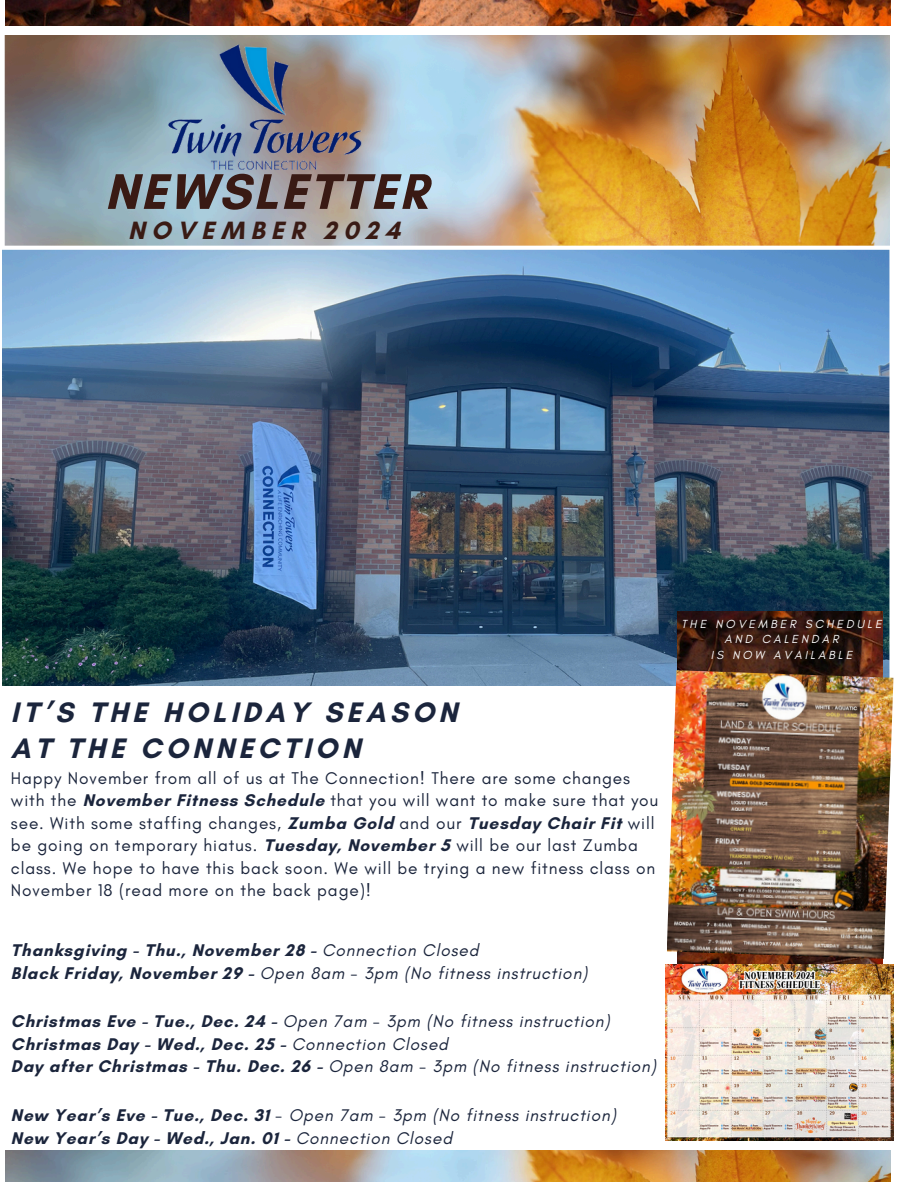
<style>
.page{position:relative;width:918px;height:1188px;background:#fff}
.page>*{position:absolute;margin:0;border:0;box-sizing:border-box;transform-origin:0 0}
.t1{font:700 51px "Glacial Indifference";letter-spacing:.05em;color:#391a14}
.t2{font:700 28.65px/36px "Glacial Indifference";letter-spacing:.15em;color:#1b253c}
.t3{font:700 25.5px "Glacial Indifference";letter-spacing:.25em;color:#391a14}
.t4{font:17.25px/22.5px "Glacial Indifference";letter-spacing:.05em;color:#1b253c}
.t5{font:italic 17.25px/22.5px "Glacial Indifference";letter-spacing:.05em;color:#1b253c}
.t6{font:700 17.25px/22.5px "Glacial Indifference";letter-spacing:.05em;color:#1b253c}
.t7{font:italic 11.85px/15.8px "Glacial Indifference";letter-spacing:.25em;color:#fff;text-align:center}
.s1{font-weight:700}
.s2{font-weight:400;font-style:italic}
.s3{font-weight:700;font-style:normal}
</style>
<div class="page">
<img style="left:2px;top:35px;width:888px;height:651px">
<img style="left:677px;top:612px;width:205px;height:352px">
<img style="left:5px;top:0;width:886px;height:26px">
<img style="left:165px;top:41px;width:200px;height:134px">
<img style="left:5px;top:1151px;width:886px;height:30px">
<img style="left:667px;top:670px;width:226px;height:289px">
<img style="left:666px;top:964px;width:228px;height:177px">
<h2 class="t1" style="left:105px;top:160px;width:324px">NEWSLETTER</h2>
<h2 class="t3" style="left:128px;top:215px;width:273px">NOVEMBER 2024</h2>
<h2 class="t2" style="left:11px;top:694px;width:448px">IT’S THE HOLIDAY SEASON<br>AT THE CONNECTION</h2>
<h2 class="t4" style="left:11px;top:766px;width:649px">Happy November from all of us at The Connection! There are some changes with the <span class="s1">November Fitness Schedule</span> that you will want to make sure that you see. With some staffing changes, <span class="s1">Zumba Gold</span> and our <span class="s1">Tuesday Chair Fit</span> will be going on temporary hiatus. <span class="s1">Tuesday, November 5</span> will be our last Zumba class. We hope to have this back soon. We will be trying a new fitness class on November 18 (read more on the back page)!</h2>
<h2 class="t6" style="left:11px;top:939px;width:578px">Thanksgiving - Thu., November 28 - <span class="s2">Connection Closed<br></span>Black Friday, November 29 - <span class="s2">Open 8am - 3pm (No fitness instruction)</span></h2>
<p class="t5" style="left:11px;top:1010px;width:647px"><span class="s3">Christmas Eve - Tue., Dec. 24 -</span> Open 7am - 3pm (No fitness instruction)<br><span class="s3">Christmas Day - Wed., Dec. 25 -</span> Connection Closed<br><span class="s3">Day after Christmas - Thu. Dec. 26 -</span> Open 8am - 3pm (No fitness instruction)</p>
<h2 class="t5" style="left:11px;top:1104px;width:607px"><span class="s3">New Year’s Eve - Tue., Dec. 31</span> - Open 7am - 3pm (No fitness instruction)<br><span class="s3">New Year’s Day - Wed., Jan. 01 -</span> Connection Closed</h2>
<p class="t7" style="left:681px;top:616px;width:202px">THE NOVEMBER SCHEDULE<br>AND CALENDAR<br>IS NOW AVAILABLE</p>
</div>
